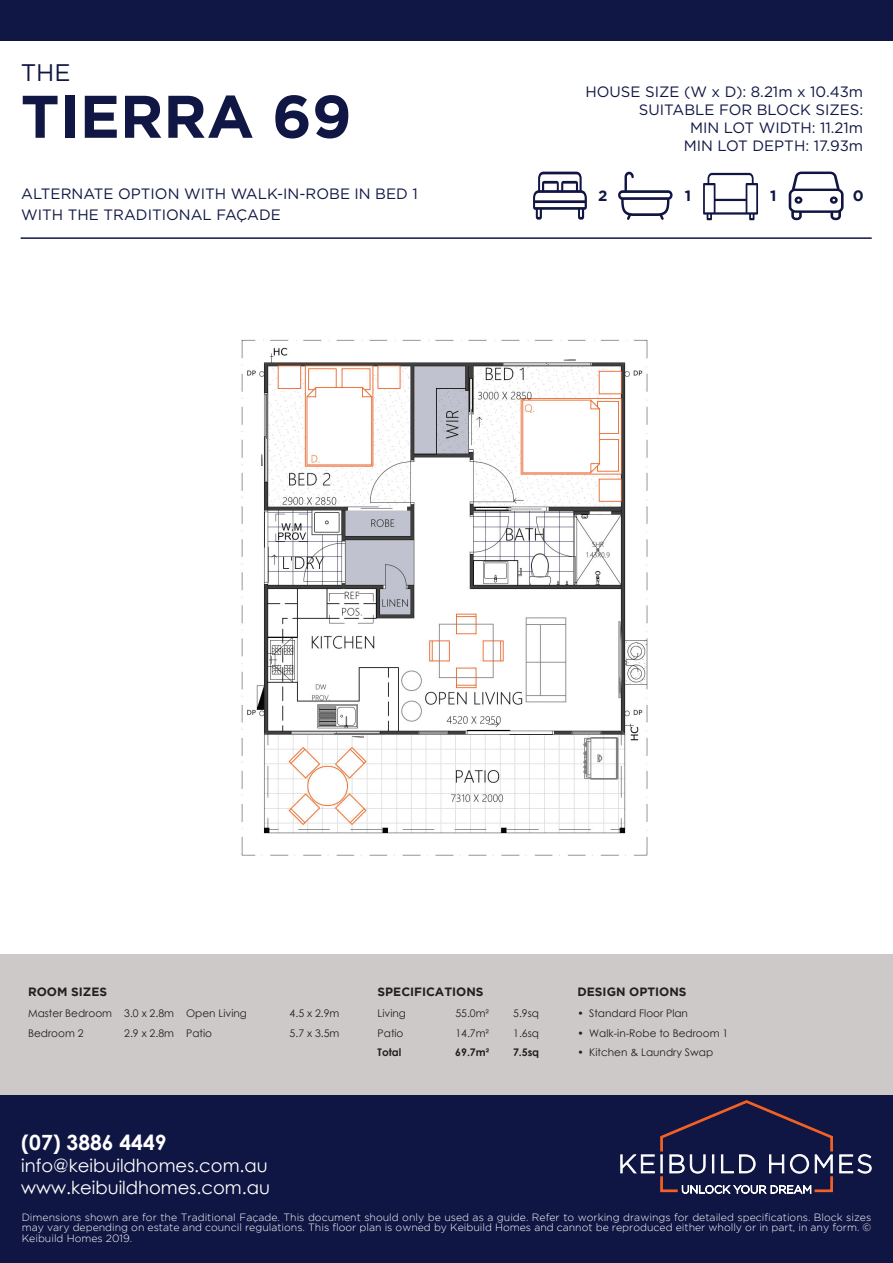
<style>
.page{position:relative;width:893px;height:1263px;background:#fff}
.page>*{position:absolute;margin:0;border:0;box-sizing:border-box;transform-origin:0 0}
.t1{font:700 60px "Gotham";color:#101744}
.t2{font:24px "Gotham";color:#101744}
.t3{font:700 21px "Century Gothic";color:#fff}
.t4{font:18px/21.6px "Century Gothic";color:#fff}
.t5{font:15px/18px "Gotham";color:#101744;text-align:right}
.t6{font:700 15px "Gotham";color:#101744}
.t7{font:700 12px "Gotham";color:#231f20}
.t8{font:300 10.5px/10.5px "Gotham";color:#fff;text-align:justify}
.t9{font:10.5px "Century Gothic";color:#231f20}
.t10{font:700 10.5px "Century Gothic";color:#231f20}
</style>
<div class="page">
<div style="left:0;top:1094px;width:893px;height:169px;background:#101643"></div>
<div style="left:0;top:954px;width:893px;height:140px;background:#cdc9c8"></div>
<svg style="left:533px;top:172px;width:54px;height:48px"></svg>
<svg style="left:618px;top:172px;width:55px;height:48px"></svg>
<svg style="left:703px;top:173px;width:55px;height:47px"></svg>
<svg style="left:789px;top:172px;width:55px;height:48px"></svg>
<div style="left:0;top:0;width:893px;height:40px;background:#101744"></div>
<hr style="left:21px;top:237px;width:851px;height:2px;background:#101744">
<svg style="left:620px;top:1100px;width:252px;height:94px"></svg>
<img style="left:241px;top:339px;width:407px;height:517px">
<h2 class="t2" style="left:21px;top:57px;width:51px">THE</h2>
<h1 class="t1" style="left:21px;top:82px;width:332px">TIERRA 69</h1>
<h3 class="t5" style="left:21px;top:183px;width:398px;line-height:21.3px;text-align:left">ALTERNATE OPTION WITH WALK-IN-ROBE IN BED 1<br>WITH THE TRADITIONAL FAÇADE</h3>
<h3 class="t5" style="left:585px;top:82px;width:279px">HOUSE SIZE (W x D): 8.21m x 10.43m<br>SUITABLE FOR BLOCK SIZES:<br>MIN LOT WIDTH: 11.21m<br>MIN LOT DEPTH: 17.93m</h3>
<h3 class="t6" style="left:598px;top:187px;width:11px">2</h3>
<h3 class="t6" style="left:685px;top:187px;width:8px">1</h3>
<h3 class="t6" style="left:770px;top:187px;width:8px">1</h3>
<h3 class="t6" style="left:853px;top:187px;width:12px">0</h3>
<p class="t7" style="left:28px;top:984px;width:81px">ROOM SIZES</p>
<p class="t7" style="left:378px;top:984px;width:108px">SPECIFICATIONS</p>
<p class="t7" style="left:577px;top:984px;width:111px">DESIGN OPTIONS</p>
<p class="t9" style="left:28px;top:1005px;width:220px">Master Bedroom 3.0 x 2.8m Open Living</p>
<p class="t9" style="left:290px;top:1005px;width:51px">4.5 x 2.9m</p>
<p class="t9" style="left:378px;top:1005px;width:30px">Living</p>
<p class="t9" style="left:455px;top:1005px;width:35px">55.0m²</p>
<p class="t9" style="left:513px;top:1005px;width:27px">5.9sq</p>
<p class="t9" style="left:577px;top:1005px;width:112px">• Standard Floor Plan</p>
<p class="t9" style="left:28px;top:1025px;width:57px">Bedroom 2</p>
<p class="t9" style="left:124px;top:1025px;width:89px">2.9 x 2.8m Patio</p>
<p class="t9" style="left:290px;top:1025px;width:51px">5.7 x 3.5m</p>
<p class="t9" style="left:378px;top:1025px;width:27px">Patio</p>
<p class="t9" style="left:455px;top:1025px;width:35px">14.7m²</p>
<p class="t9" style="left:513px;top:1025px;width:27px">1.6sq</p>
<p class="t9" style="left:577px;top:1025px;width:152px">• Walk-in-Robe to Bedroom 1</p>
<p class="t10" style="left:378px;top:1044px;width:25px">Total</p>
<p class="t10" style="left:455px;top:1044px;width:35px">69.7m²</p>
<p class="t10" style="left:513px;top:1044px;width:28px">7.5sq</p>
<p class="t9" style="left:577px;top:1045px;width:137px">• Kitchen &amp; Laundry Swap</p>
<h3 class="t3" style="left:21px;top:1127px;width:147px">(07) 3886 4449</h3>
<h3 class="t4" style="left:21px;top:1154px;width:250px">info@keibuildhomes.com.au www.keibuildhomes.com.au</h3>
<p class="t8" style="left:22px;top:1211px;width:851px">Dimensions shown are for the Traditional Façade. This document should only be used as a guide. Refer to working drawings for detailed specifications. Block sizes may vary depending on estate and council regulations. This floor plan is owned by Keibuild Homes and cannot be reproduced either wholly or in part, in any form. © Keibuild Homes 2019.</p>
</div>
